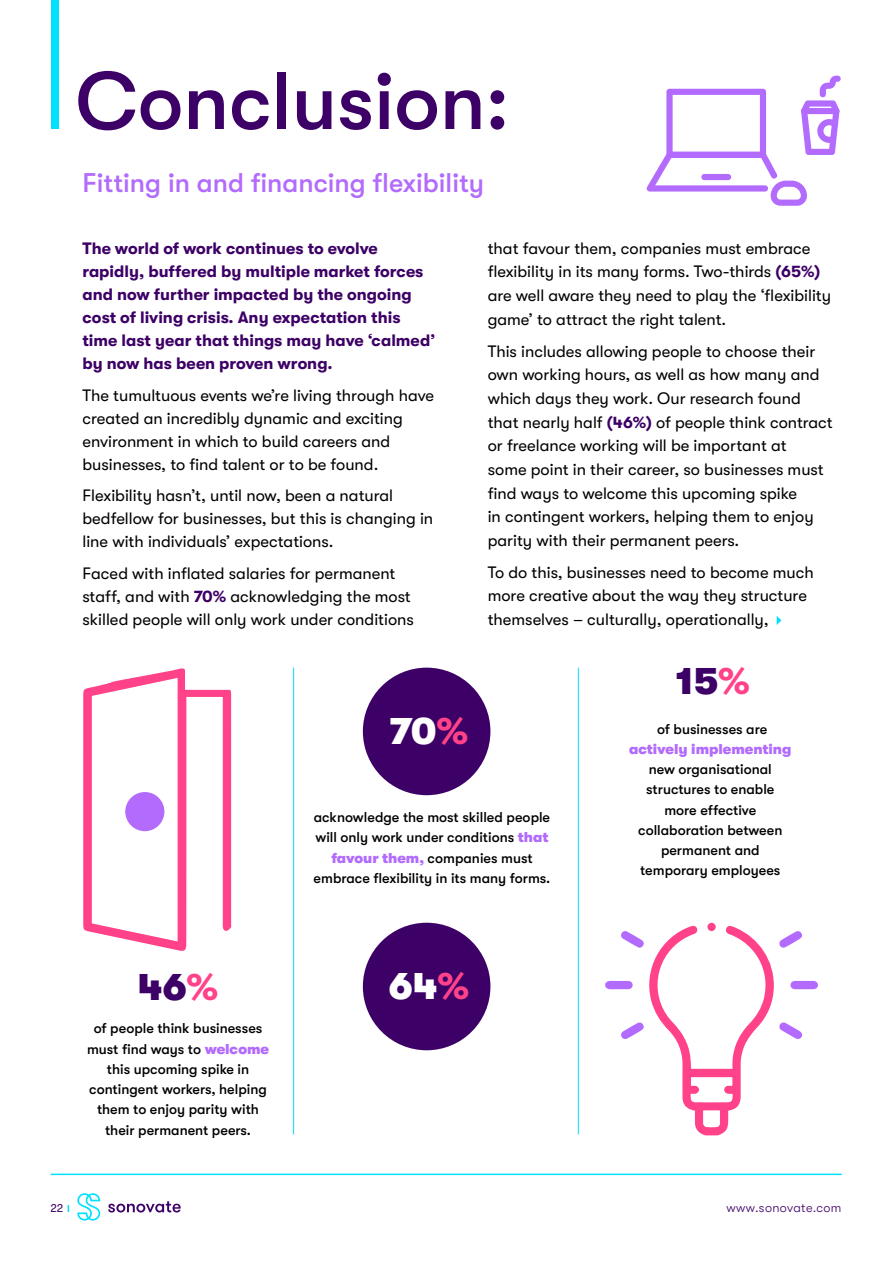
<style>
.page{position:relative;width:893px;height:1263px;background:#fff}
.page>*{position:absolute;margin:0;border:0;box-sizing:border-box;transform-origin:0 0}
.t1{font:500 81px "GT Walsheim Pro";color:#3d0066}
.t2{font:900 38.25px "GT Walsheim Pro";color:#fff}
.t3{font:900 38.25px "GT Walsheim Pro";color:#3d0066}
.t4{font:500 27px "GT Walsheim Pro";color:#b26bfc}
.t5{font:16.5px/23.5px "GT Walsheim Pro";color:#000}
.t6{font:700 16.5px/23.1px "GT Walsheim Pro";color:#3d0066}
.t7{font:500 14.25px/20.2px "GT Walsheim Pro";color:#000;text-align:center}
.t8{font:900 14.25px "GT Walsheim Pro";color:#b26bfc}
.t9{font:300 12.75px "GT Walsheim Pro";letter-spacing:.03em;color:#3d0066}
.t10{font:11.25px "GT Walsheim Pro";color:#3d0066}
.s1{font-weight:700;color:#3d0066}
.s2{color:#ff4289}
.s3{font-weight:900;color:#b26bfc}
</style>
<div class="page">
<hr style="left:51px;top:1173px;width:790px;height:2px;background:#01e1fd">
<svg style="left:77px;top:1193px;width:23px;height:27px"></svg>
<svg style="left:108px;top:1201px;width:73px;height:11px"></svg>
<div style="left:363px;top:668px;width:127px;height:127px;background:#3d0066;border-radius:50%"></div>
<div style="left:363px;top:923px;width:127px;height:127px;background:#3d0066;border-radius:50%"></div>
<svg style="left:646px;top:76px;width:195px;height:130px"></svg>
<svg style="left:83px;top:668px;width:149px;height:283px"></svg>
<div style="left:125px;top:792px;width:39px;height:39px;background:#b26bfc;border-radius:50%"></div>
<hr style="left:293px;top:668px;width:1px;height:466px;background:#01e1fd">
<hr style="left:578px;top:668px;width:1px;height:466px;background:#01e1fd">
<svg style="left:707px;top:923px;width:9px;height:8px"></svg>
<svg style="left:605px;top:925px;width:213px;height:210px"></svg>
<div style="left:51px;top:0;width:7px;height:129px;background:#01e1fd"></div>
<svg style="left:777px;top:616px;width:4px;height:9px"></svg>
<h1 class="t1" style="left:75px;top:56px;width:435px">Conclusion:</h1>
<h3 class="t4" style="left:82px;top:168px;width:403px">Fitting in and financing flexibility</h3>
<p class="t6" style="left:82px;top:237px;width:354px">The world of work continues to evolve rapidly, buffered by multiple market forces and now further impacted by the ongoing cost of living crisis. Any expectation this time last year that things may have ‘calmed’ by now has been proven wrong.</p>
<p class="t5" style="left:82px;top:384px;width:353px;line-height:23.1px">The tumultuous events we’re living through have created an incredibly dynamic and exciting environment in which to build careers and businesses, to find talent or to be found.</p>
<p class="t5" style="left:82px;top:484px;width:352px;line-height:23.1px">Flexibility hasn’t, until now, been a natural bedfellow for businesses, but this is changing in line with individuals’ expectations.</p>
<p class="t5" style="left:82px;top:562px;width:333px;line-height:23.1px">Faced with inflated salaries for permanent staff, and with <span class="s1">70%</span> acknowledging the most skilled people will only work under conditions</p>
<p class="t5" style="left:488px;top:237px;width:345px">that favour them, companies must embrace flexibility in its many forms. Two-thirds <span class="s1">(65%) </span>are well aware they need to play the ‘flexibility game’ to attract the right talent.</p>
<p class="t5" style="left:488px;top:339px;width:346px">This includes allowing people to choose their own working hours, as well as how many and which days they work. Our research found that nearly half <span class="s1">(46%)</span> of people think contract or freelance working will be important at<br>some point in their career, so businesses must find ways to welcome this upcoming spike<br>in contingent workers, helping them to enjoy parity with their permanent peers.</p>
<p class="t5" style="left:488px;top:560px;width:327px">To do this, businesses need to become much more creative about the way they structure themselves – culturally, operationally,</p>
<h2 class="t3" style="left:676px;top:660px;width:76px">15<span class="s2">%</span></h2>
<h2 class="t2" style="left:390px;top:710px;width:80px">70<span class="s2">%</span></h2>
<p class="t7" style="left:314px;top:807px;width:238px">acknowledge the most skilled people will only work under conditions <span class="s3">that favour them,</span> companies must embrace flexibility in its many forms.</p>
<h2 class="t3" style="left:138px;top:965px;width:82px">46<span class="s2">%</span></h2>
<h2 class="t2" style="left:389px;top:965px;width:82px">64<span class="s2">%</span></h2>
<p class="t7" style="left:87px;top:1018px;width:183px">of people think businesses must find ways to <span class="s3">welcome </span>this upcoming spike in contingent workers, helping them to enjoy parity with their permanent peers.</p>
<p class="t7" style="left:657px;top:719px;width:112px">of businesses are</p>
<p class="t8" style="left:629px;top:741px;width:164px">actively implementing</p>
<p class="t7" style="left:638px;top:759px;width:146px">new organisational structures to enable more effective collaboration between permanent and temporary employees</p>
<p class="t10" style="left:50px;top:1202px;width:14px">22</p>
<p class="t9" style="left:727px;top:1200px;width:116px">www.sonovate.com</p>
</div>
